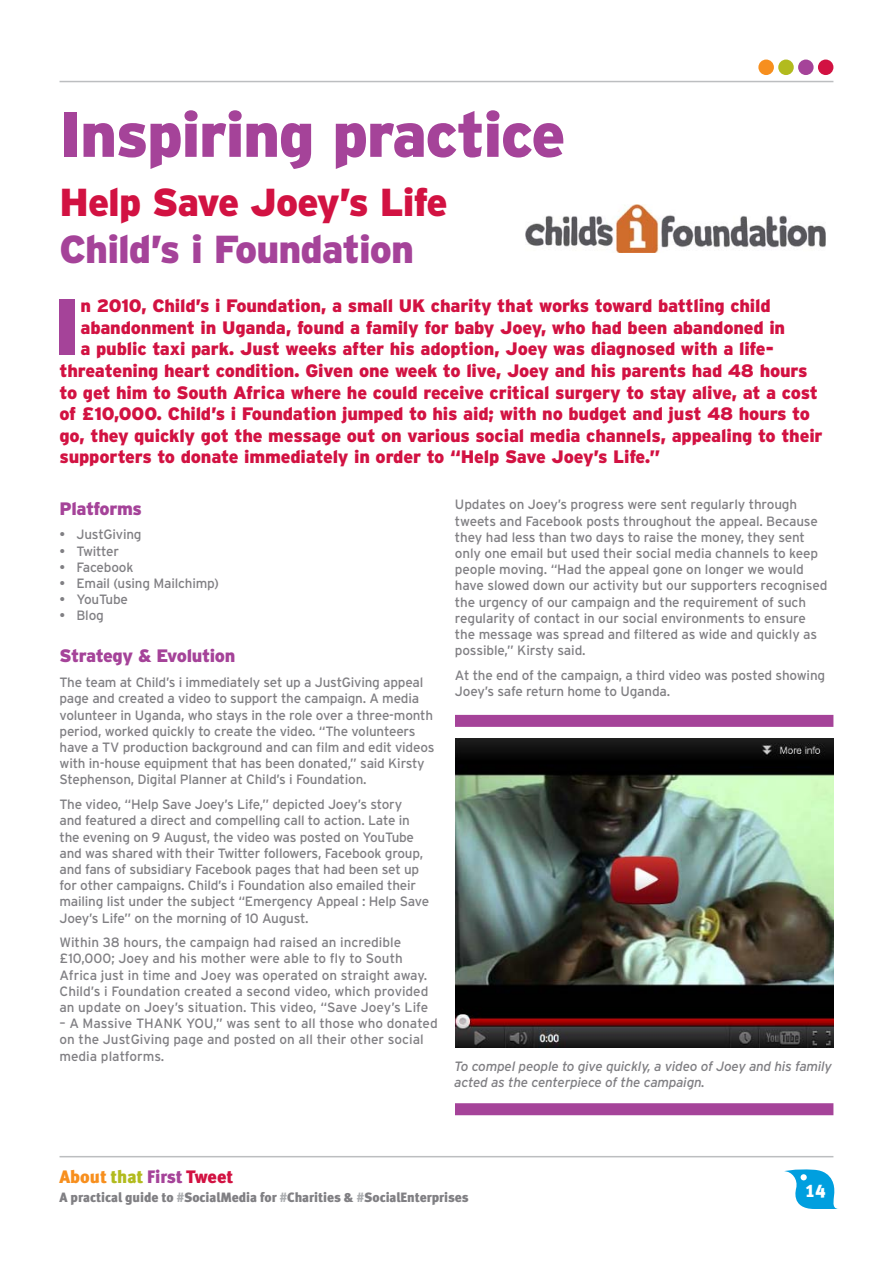
<style>
.page{position:relative;width:893px;height:1263px;background:#fff}
.page>*{position:absolute;margin:0;border:0;box-sizing:border-box;transform-origin:0 0}
.t1{font:900 79.65px "Interstate";color:#a54399}
.t2{font:900 63px "Interstate";letter-spacing:-.025em;color:#a54399}
.t3{font:900 39px "Interstate";letter-spacing:-.025em;color:#d21242}
.t4{font:900 39px "Interstate";letter-spacing:-.025em;color:#a54399}
.t5{font:900 18px "Interstate";letter-spacing:-.01em;color:#d21242}
.t6{font:900 18px "Interstate";letter-spacing:-.02em;color:#a54399}
.t7{font:900 18px "Seat Meta";color:#f78f1e}
.t8{font:900 18px "Seat Meta";color:#fff}
.t9{font:13.5px/16.2px "Interstate";letter-spacing:-.015em;color:#807f83}
.t10{font:italic 13.5px/16.2px "Interstate";letter-spacing:-.015em;color:#807f83}
.t11{font:900 13.5px "Seat Meta";color:#807f83}
.s1{color:#b2bb1e}
.s2{color:#a54399}
.s3{color:#d21242}
.s4{color:#adafb2}
</style>
<div class="page">
<hr style="left:60px;top:1156px;width:773px;height:1px;background:#bcbec0">
<svg style="left:784px;top:1169px;width:54px;height:40px"></svg>
<hr style="left:60px;top:81px;width:773px;height:1px;background:#bcbec0">
<div style="left:778px;top:60px;width:16px;height:15px;background:#b2bb1e;border-radius:50%"></div>
<div style="left:758px;top:60px;width:16px;height:15px;background:#f78f1e;border-radius:50%"></div>
<div style="left:798px;top:60px;width:16px;height:15px;background:#a54399;border-radius:50%"></div>
<div style="left:818px;top:60px;width:15px;height:15px;background:#d21242;border-radius:50%"></div>
<img style="left:455px;top:739px;width:378px;height:308px">
<div style="left:455px;top:1103px;width:378px;height:12px;background:#a54399"></div>
<div style="left:455px;top:715px;width:378px;height:12px;background:#a54399"></div>
<img style="left:526px;top:204px;width:300px;height:49px">
<h2 class="t2" style="left:60px;top:99px;width:507px">Inspiring practice</h2>
<h3 class="t3" style="left:60px;top:180px;width:390px">Help Save Joey’s Life</h3>
<h3 class="t4" style="left:60px;top:227px;width:356px">Child’s i Foundation</h3>
<h1 class="t1" style="left:53px;top:282px;width:29px">I</h1>
<h3 class="t5" style="left:81px;top:295px;width:692px">n 2010, Child’s i Foundation, a small UK charity that works toward battling child</h3>
<h3 class="t5" style="left:81px;top:317px;width:706px">abandonment in Uganda, found a family for baby Joey, who had been abandoned in</h3>
<h3 class="t5" style="left:81px;top:339px;width:695px">a public taxi park. Just weeks after his adoption, Joey was diagnosed with a life-</h3>
<h3 class="t5" style="left:60px;top:360px;width:749px">threatening heart condition. Given one week to live, Joey and his parents had 48 hours</h3>
<h3 class="t5" style="left:60px;top:382px;width:760px">to get him to South Africa where he could receive critical surgery to stay alive, at a cost</h3>
<h3 class="t5" style="left:60px;top:403px;width:752px">of £10,000. Child’s i Foundation jumped to his aid; with no budget and just 48 hours to</h3>
<h3 class="t5" style="left:60px;top:425px;width:765px">go, they quickly got the message out on various social media channels, appealing to their</h3>
<h3 class="t5" style="left:60px;top:447px;width:602px">supporters to donate immediately in order to “Help Save Joey’s Life.”</h3>
<h3 class="t6" style="left:60px;top:498px;width:84px">Platforms</h3>
<p class="t9" style="left:60px;top:526px;width:84px">• JustGiving</p>
<p class="t9" style="left:60px;top:543px;width:61px">• Twitter</p>
<p class="t9" style="left:60px;top:559px;width:75px">• Facebook</p>
<p class="t9" style="left:60px;top:575px;width:161px">• Email (using Mailchimp)</p>
<p class="t9" style="left:60px;top:591px;width:70px">• YouTube</p>
<p class="t9" style="left:60px;top:607px;width:46px">• Blog</p>
<h3 class="t6" style="left:60px;top:646px;width:177px">Strategy &amp; Evolution</h3>
<p class="t9" style="left:60px;top:674px;width:376px">The team at Child’s i immediately set up a JustGiving appeal page and created a video to support the campaign. A media volunteer in Uganda, who stays in the role over a three-month period, worked quickly to create the video. “The volunteers have a TV production background and can film and edit videos with in-house equipment that has been donated,” said Kirsty Stephenson, Digital Planner at Child’s i Foundation.</p>
<p class="t9" style="left:60px;top:796px;width:371px">The video, “Help Save Joey’s Life,” depicted Joey’s story<br>and featured a direct and compelling call to action. Late in the evening on 9 August, the video was posted on YouTube and was shared with their Twitter followers, Facebook group, and fans of subsidiary Facebook pages that had been set up for other campaigns. Child’s i Foundation also emailed their mailing list under the subject “Emergency Appeal : Help Save Joey’s Life” on the morning of 10 August.</p>
<p class="t9" style="left:60px;top:934px;width:370px">Within 38 hours, the campaign had raised an incredible £10,000; Joey and his mother were able to fly to South Africa just in time and Joey was operated on straight away.<br>Child’s i Foundation created a second video, which provided an update on Joey’s situation. This video, “Save Joey’s Life</p>
<p class="t9" style="left:60px;top:1015px;width:380px">– A Massive THANK YOU,” was sent to all those who donated on the JustGiving page and posted on all their other social media platforms.</p>
<p class="t9" style="left:455px;top:496px;width:374px">Updates on Joey’s progress were sent regularly through tweets and Facebook posts throughout the appeal. Because they had less than two days to raise the money, they sent only one email but used their social media channels to keep people moving. “Had the appeal gone on longer we would have slowed down our activity but our supporters recognised the urgency of our campaign and the requirement of such regularity of contact in our social environments to ensure the message was spread and filtered as wide and quickly as possible,” Kirsty said.</p>
<p class="t9" style="left:455px;top:667px;width:372px">At the end of the campaign, a third video was posted showing<br>Joey’s safe return home to Uganda.</p>
<p class="t10" style="left:454px;top:1057px;width:379px">To compel people to give quickly, a video of Joey and his family acted as the centerpiece of the campaign.</p>
<h3 class="t7" style="left:60px;top:1166px;width:175px">About <span class="s1">that</span> <span class="s2">First</span> <span class="s3">Tweet</span></h3>
<p class="t11" style="left:60px;top:1189px;width:411px">A practical guide to <span class="s4">#</span>SocialMedia for <span class="s4">#</span>Charities &amp; <span class="s4">#</span>SocialEnterprises</p>
<h3 class="t8" style="left:805px;top:1180px;width:22px">14</h3>
</div>
